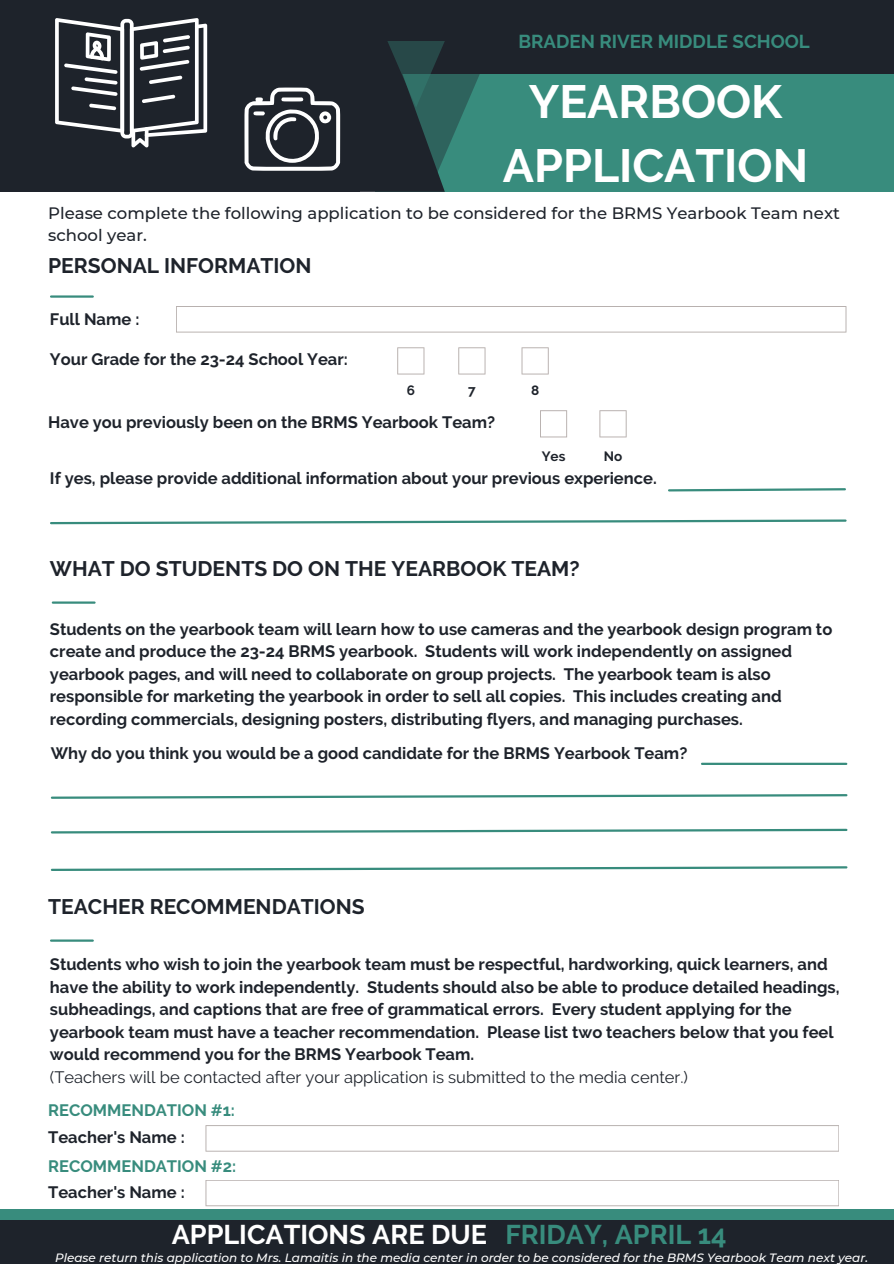
<style>
.page{position:relative;width:894px;height:1264px;background:#fff}
.page>*{position:absolute;margin:0;border:0;box-sizing:border-box;transform-origin:0 0}
.t1{font:700 46.5px/64.2px "Raleway";color:#fff;text-align:center}
.t2{font:700 27px "Raleway";color:#fff}
.t3{font:700 21px "Raleway";color:#1e232b}
.t4{font:700 18.6px "Raleway";color:#388c7d}
.t5{font:700 16.5px/22.5px "Raleway";color:#1e232b}
.t6{font:500 16.5px/22.5px "Montserrat";color:#1e232b}
.t7{font:16.5px "Raleway";color:#1e232b}
.t8{font:700 16.5px "Raleway";color:#388c7d}
.t9{font:700 13.5px "Raleway";color:#1e232b}
.t10{font:italic 500 12px "Montserrat";color:#fff}
.s1{color:#388c7d}
</style>
<div class="page">
<div style="left:0;top:1209px;width:893px;height:25px;background:#388c7d"></div>
<div style="left:0;top:1219px;width:893px;height:44px;background:#1e232b"></div>
<div style="left:0;top:0;width:893px;height:174px;background:#1e232b"></div>
<div style="left:375px;top:74px;width:518px;height:118px;background:#388c7d"></div>
<div style="left:0;top:63px;width:359px;height:128px;background:#1e232b"></div>
<hr style="left:51px;top:295px;width:42px;height:3px;background:#388c7d">
<svg style="left:355px;top:41px;width:125px;height:151px"></svg>
<svg style="left:55px;top:18px;width:152px;height:129px"></svg>
<svg style="left:244px;top:87px;width:96px;height:84px"></svg>
<svg style="left:176px;top:306px;width:670px;height:26px"></svg>
<hr style="left:53px;top:601px;width:41px;height:2px;background:#388c7d">
<svg style="left:397px;top:347px;width:27px;height:27px"></svg>
<svg style="left:458px;top:347px;width:27px;height:27px"></svg>
<svg style="left:521px;top:347px;width:27px;height:27px"></svg>
<svg style="left:599px;top:410px;width:27px;height:27px"></svg>
<svg style="left:540px;top:410px;width:27px;height:27px"></svg>
<svg style="left:668px;top:488px;width:178px;height:4px"></svg>
<svg style="left:50px;top:519px;width:797px;height:6px"></svg>
<hr style="left:701px;top:762px;width:145px;height:3px;background:#388c7d">
<svg style="left:50px;top:794px;width:798px;height:5px"></svg>
<svg style="left:50px;top:828px;width:798px;height:6px"></svg>
<svg style="left:50px;top:866px;width:798px;height:5px"></svg>
<hr style="left:51px;top:939px;width:42px;height:2px;background:#388c7d">
<svg style="left:205px;top:1125px;width:634px;height:26px"></svg>
<svg style="left:205px;top:1180px;width:634px;height:26px"></svg>
<p class="t4" style="left:518px;top:31px;width:293px">BRADEN RIVER MIDDLE SCHOOL</p>
<p class="t1" style="left:502px;top:70px;width:307px">YEARBOOK<br>APPLICATION</p>
<p class="t6" style="left:48px;top:202px;width:793px">Please complete the following application to be considered for the BRMS Yearbook Team next school year.</p>
<h1 class="t3" style="left:48px;top:253px;width:265px">PERSONAL INFORMATION</h1>
<p class="t5" style="left:50px;top:308px;width:91px">Full Name :</p>
<p class="t5" style="left:50px;top:348px;width:299px">Your Grade for the 23-24 School Year:</p>
<p class="t9" style="left:406px;top:383px;width:10px">6</p>
<p class="t9" style="left:468px;top:383px;width:9px">7</p>
<p class="t9" style="left:531px;top:383px;width:10px">8</p>
<p class="t5" style="left:48px;top:411px;width:448px">Have you previously been on the BRMS Yearbook Team?</p>
<p class="t9" style="left:541px;top:448px;width:25px">Yes</p>
<p class="t9" style="left:603px;top:448px;width:20px">No</p>
<p class="t5" style="left:50px;top:467px;width:608px">If yes, please provide additional information about your previous experience.</p>
<h1 class="t3" style="left:50px;top:556px;width:531px">WHAT DO STUDENTS DO ON THE YEARBOOK TEAM?</h1>
<p class="t5" style="left:50px;top:617px;width:783px">Students on the yearbook team will learn how to use cameras and the yearbook design program to create and produce the 23-24 BRMS yearbook. Students will work independently on assigned yearbook pages, and will need to collaborate on group projects. The yearbook team is also responsible for marketing the yearbook in order to sell all copies. This includes creating and recording commercials, designing posters, distributing flyers, and managing purchases.</p>
<p class="t5" style="left:51px;top:741px;width:638px">Why do you think you would be a good candidate for the BRMS Yearbook Team?</p>
<h1 class="t3" style="left:48px;top:894px;width:318px">TEACHER RECOMMENDATIONS</h1>
<p class="t5" style="left:50px;top:953px;width:791px">Students who wish to join the yearbook team must be respectful, hardworking, quick learners, and have the ability to work independently. Students should also be able to produce detailed headings, subheadings, and captions that are free of grammatical errors. Every student applying for the yearbook team must have a teacher recommendation. Please list two teachers below that you feel would recommend you for the BRMS Yearbook Team.</p>
<p class="t7" style="left:50px;top:1067px;width:639px">(Teachers will be contacted after your application is submitted to the media center.)</p>
<p class="t8" style="left:48px;top:1100px;width:188px">RECOMMENDATION #1:</p>
<p class="t5" style="left:48px;top:1125px;width:138px">Teacher's Name :</p>
<p class="t8" style="left:48px;top:1156px;width:189px">RECOMMENDATION #2:</p>
<p class="t5" style="left:48px;top:1180px;width:138px">Teacher's Name :</p>
<p class="t2" style="left:172px;top:1218px;width:556px">APPLICATIONS ARE DUE <span class="s1">FRIDAY, APRIL 14</span></p>
<p class="t10" style="left:55px;top:1249px;width:814px">Please return this application to Mrs. Lamaitis in the media center in order to be considered for the BRMS Yearbook Team next year.</p>
</div>
